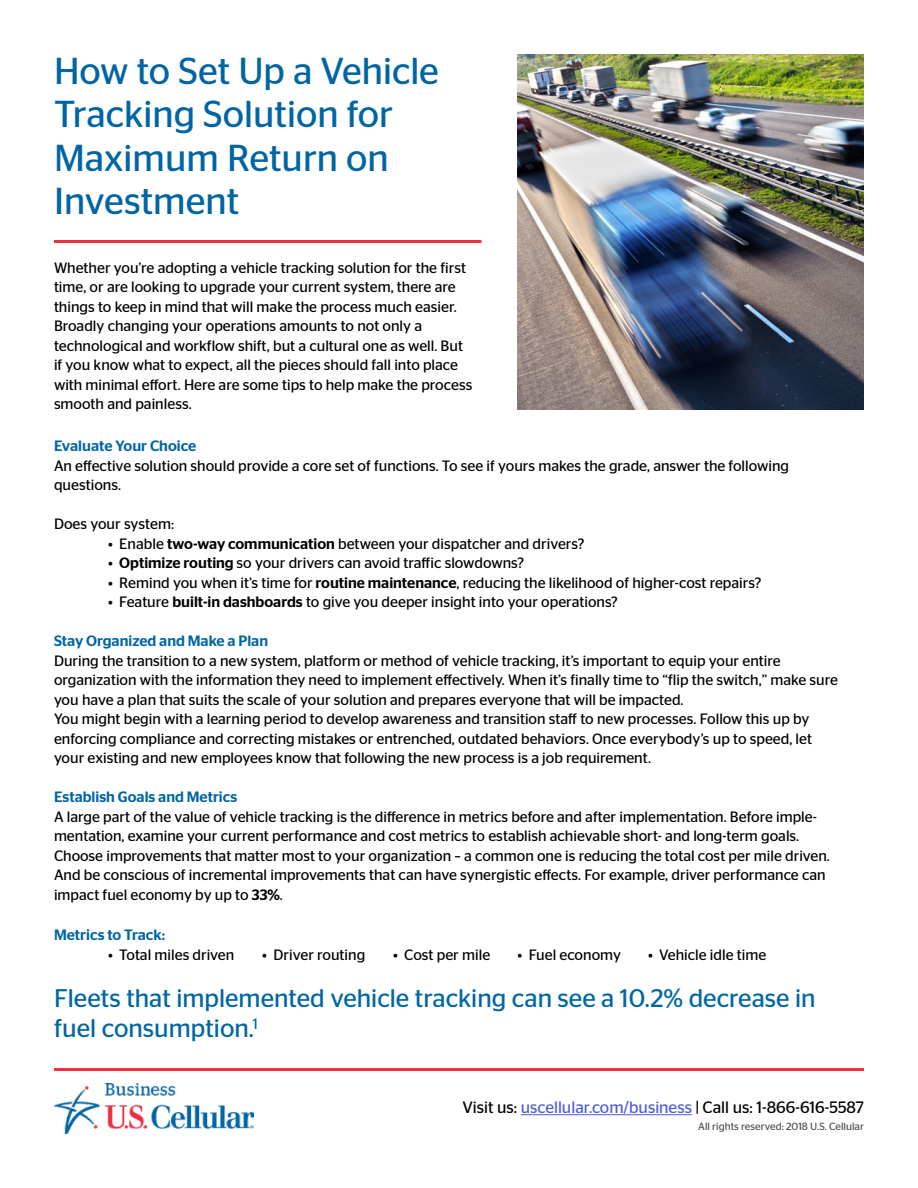
<style>
.page{position:relative;width:918px;height:1188px;background:#fff}
.page>*{position:absolute;margin:0;border:0;box-sizing:border-box;transform-origin:0 0}
.t1{font:37.5px/43.5px "Stag Sans";color:#0065a4}
.t2{font:25.5px/30px "Stag Sans";color:#0066a3}
.t3{font:16.5px "Stag Sans";color:#000}
.t4{font:15px/19.5px "Stag Sans";color:#000}
.t5{font:500 15px "Stag Sans";color:#0065a4}
.t6{font:10.5px "Stag Sans";color:#524b48}
.s1{font-weight:500}
.s2{color:#4f5cd6}
</style>
<div class="page">
<img style="left:518px;top:54px;width:346px;height:356px">
<hr style="left:521px;top:1114px;width:171px;height:1px;background:#4f5cd6">
<hr style="left:54px;top:240px;width:428px;height:3px;background:#ee3041">
<hr style="left:54px;top:1068px;width:810px;height:3px;background:#ee3041">
<img style="left:54px;top:1084px;width:199px;height:50px">
<h1 class="t1" style="left:54px;top:49px;width:387px">How to Set Up a Vehicle<br>Tracking Solution for<br>Maximum Return on<br>Investment</h1>
<p class="t4" style="left:54px;top:258px;width:420px">Whether you’re adopting a vehicle tracking solution for the first time, or are looking to upgrade your current system, there are things to keep in mind that will make the process much easier.<br>Broadly changing your operations amounts to not only a technological and workflow shift, but a cultural one as well. But if you know what to expect, all the pieces should fall into place with minimal effort. Here are some tips to help make the process smooth and painless.</p>
<p class="t5" style="left:54px;top:438px;width:144px">Evaluate Your Choice</p>
<p class="t4" style="left:54px;top:456px;width:737px">An effective solution should provide a core set of functions. To see if yours makes the grade, answer the following questions.</p>
<p class="t4" style="left:54px;top:514px;width:122px">Does your system:</p>
<p class="t4" style="left:108px;top:534px;width:478px">• Enable <span class="s1">two-way communication</span> between your dispatcher and drivers?</p>
<p class="t4" style="left:108px;top:553px;width:418px">• <span class="s1">Optimize routing</span> so your drivers can avoid traffic slowdowns?</p>
<p class="t4" style="left:108px;top:573px;width:655px">• Remind you when it’s time for <span class="s1">routine maintenance</span>, reducing the likelihood of higher-cost repairs?</p>
<p class="t4" style="left:108px;top:592px;width:511px">• Feature <span class="s1">built-in dashboards</span> to give you deeper insight into your operations?</p>
<p class="t5" style="left:54px;top:633px;width:216px">Stay Organized and Make a Plan</p>
<p class="t4" style="left:54px;top:651px;width:786px">During the transition to a new system, platform or method of vehicle tracking, it’s important to equip your entire organization with the information they need to implement effectively. When it’s finally time to “flip the switch,” make sure you have a plan that suits the scale of your solution and prepares everyone that will be impacted.<br>You might begin with a learning period to develop awareness and transition staff to new processes. Follow this up by enforcing compliance and correcting mistakes or entrenched, outdated behaviors. Once everybody’s up to speed, let your existing and new employees know that following the new process is a job requirement.</p>
<p class="t5" style="left:54px;top:789px;width:185px">Establish Goals and Metrics</p>
<p class="t4" style="left:54px;top:807px;width:777px">A large part of the value of vehicle tracking is the difference in metrics before and after implementation. Before imple&shy;mentation, examine your current performance and cost metrics to establish achievable short- and long-term goals.<br>Choose improvements that matter most to your organization – a common one is reducing the total cost per mile driven.<br>And be conscious of incremental improvements that can have synergistic effects. For example, driver performance can impact fuel economy by up to <span class="s1">33%</span>.</p>
<p class="t5" style="left:54px;top:927px;width:113px">Metrics to Track:</p>
<p class="t4" style="left:108px;top:945px;width:128px">• Total miles driven</p>
<p class="t4" style="left:262px;top:945px;width:104px">• Driver routing</p>
<p class="t4" style="left:393px;top:945px;width:99px">• Cost per mile</p>
<p class="t4" style="left:517px;top:945px;width:105px">• Fuel economy</p>
<p class="t4" style="left:648px;top:945px;width:120px">• Vehicle idle time</p>
<h2 class="t2" style="left:54px;top:983px;width:763px">Fleets that implemented vehicle tracking can see a 10.2% decrease in fuel consumption.<sup>1</sup></h2>
<p class="t3" style="left:463px;top:1098px;width:403px">Visit us: <span class="s2">uscellular.com/business</span> | Call us: 1-866-616-5587</p>
<p class="t6" style="left:698px;top:1120px;width:167px">All rights reserved: 2018 U.S. Cellular</p>
</div>
